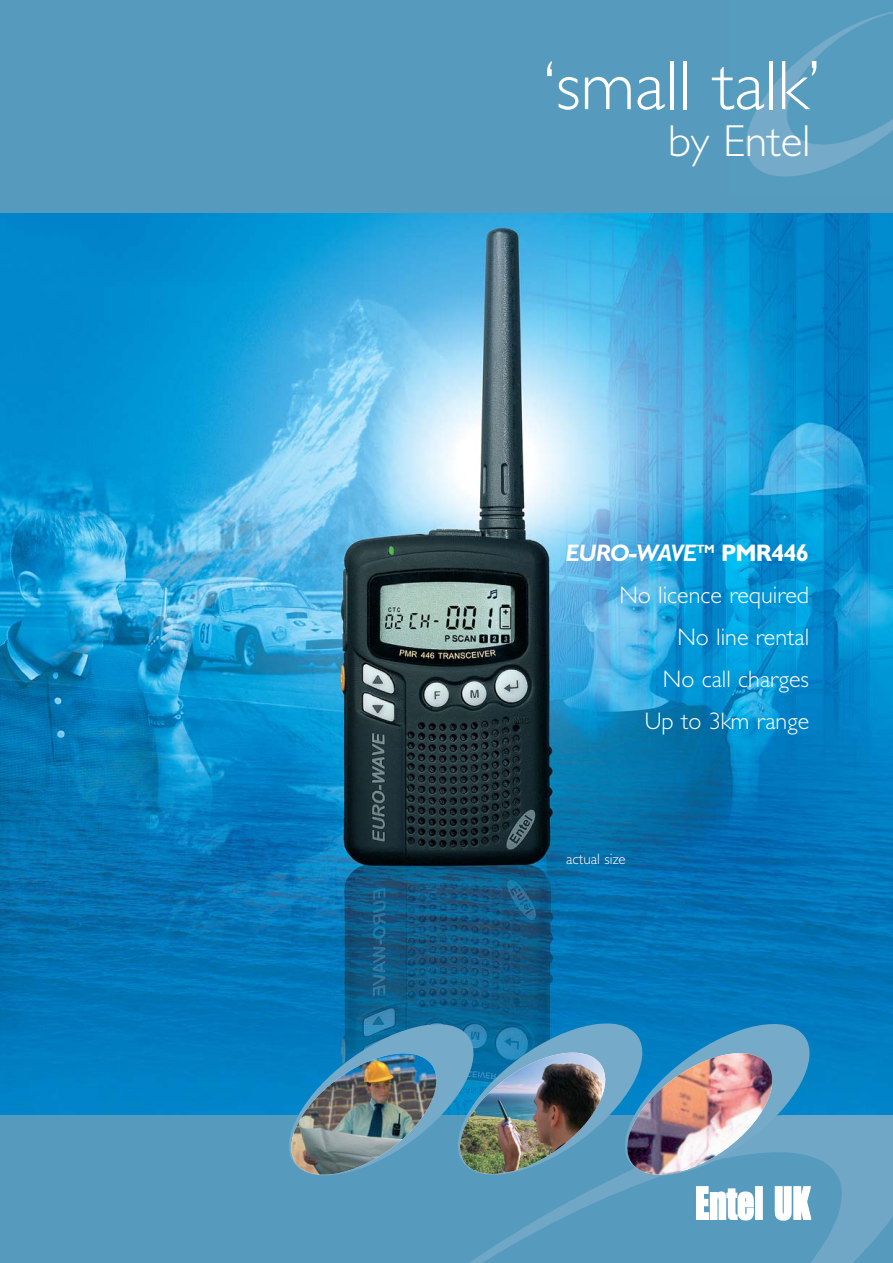
<style>
.page{position:relative;width:893px;height:1263px;background:#fff}
.page>*{position:absolute;margin:0;border:0;box-sizing:border-box;transform-origin:0 0}
.t1{font:300 70.5px "Gill Sans";color:#fff}
.t2{font:300 45px "Gill Sans";color:#fff}
.t3{font:300 24px/42px "Gill Sans";color:#fff;text-align:right}
.t4{font:300 15px "Gill Sans";color:#fff}
.s1{font-weight:700;font-style:italic}
.s2{font-weight:700}
</style>
<div class="page">
<div style="left:0;top:1114px;width:892px;height:149px;background:#569bbe"></div>
<svg style="left:469px;top:1114px;width:423px;height:149px"></svg>
<img style="left:0;top:213px;width:892px;height:901px">
<div style="left:0;top:0;width:892px;height:213px;background:#569bbe"></div>
<img style="left:746px;top:12px;width:146px;height:165px">
<img style="left:277px;top:1013px;width:544px;height:208px">
<h1 class="t1" style="left:543px;top:61px;width:279px">‘small talk’</h1>
<h2 class="t2" style="left:668px;top:125px;width:144px">by Entel</h2>
<p class="t3" style="left:565px;top:535px;width:245px"><span class="s1">EURO-WAVE</span><sup>TM</sup> <span class="s2">PMR446<br></span>No licence required<br>No line rental<br>No call charges<br>Up to 3km range</p>
<p class="t4" style="left:566px;top:854px;width:61px">actual size</p>
</div>
